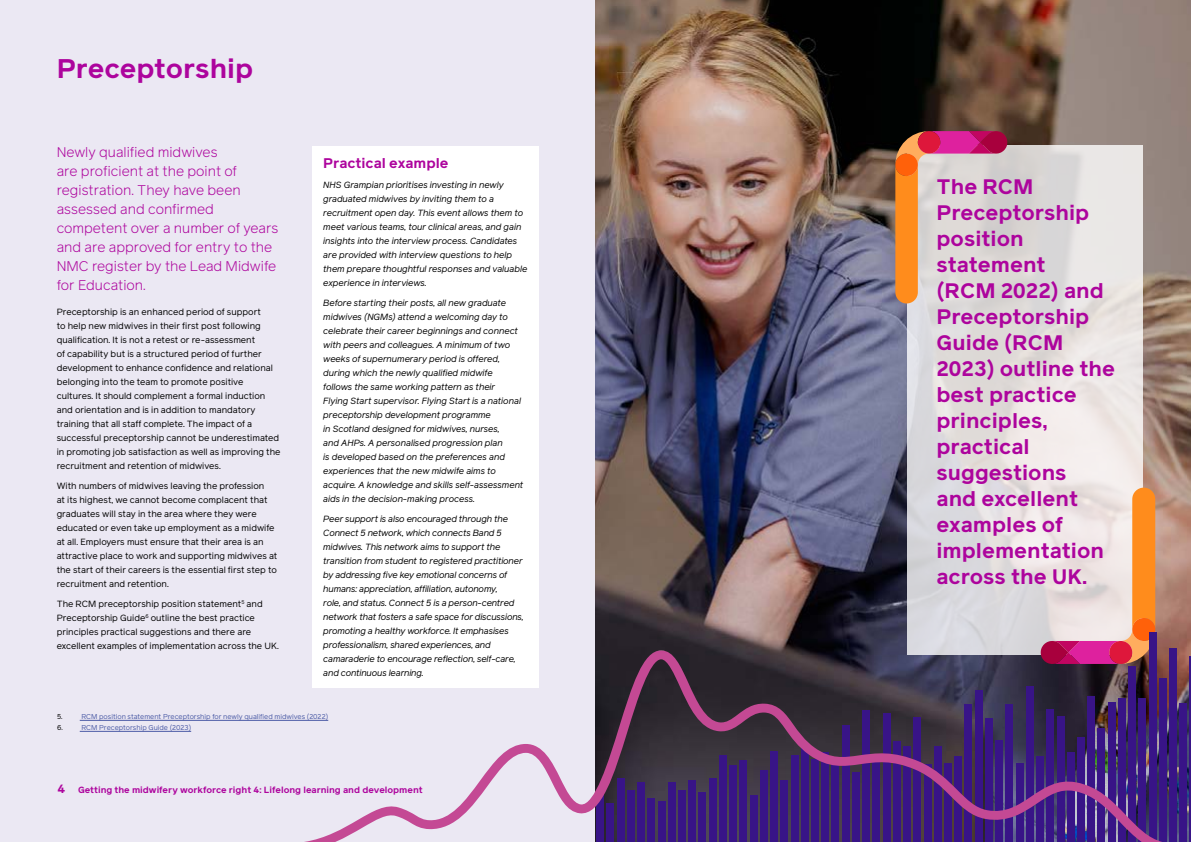
<style>
.page{position:relative;width:1191px;height:842px;background:#fff}
.page>*{position:absolute;margin:0;border:0;box-sizing:border-box;transform-origin:0 0}
.t1{font:700 27px "Reader Pro";color:#ad049d}
.t2{font:700 21px/26px "Reader Pro";color:#ad049d}
.t3{font:300 14px/19px "Reader Pro";color:#ad049d}
.t4{font:700 14px "Reader Pro";color:#ad049d}
.t5{font:italic 9px/14px "Reader Pro";color:#000}
.t6{font:9px/14px "Reader Pro";color:#000}
.t7{font:700 9px "Reader Pro";color:#ad049d}
.t8{font:7px "Reader Pro";color:#4a5aa5}
.t9{font:7px "Reader Pro";color:#000}
.s1{font-size:12px}
</style>
<div class="page">
<div style="left:0;top:0;width:595px;height:842px;background:#ebe8f3"></div>
<img style="left:595px;top:0;width:596px;height:842px">
<hr style="left:80px;top:720px;width:248px;height:1px;background:#4a5aa5">
<hr style="left:80px;top:731px;width:111px;height:1px;background:#4a5aa5">
<svg style="left:907px;top:145px;width:235px;height:505px;fill:#dfdcde"></svg>
<svg style="left:1040px;top:488px;width:115px;height:162px"></svg>
<div style="left:1132px;top:618px;width:23px;height:23px;background:#ff610a;border-radius:50%"></div>
<svg style="left:895px;top:131px;width:112px;height:172px"></svg>
<div style="left:895px;top:154px;width:22px;height:22px;background:#ff610a;border-radius:50%"></div>
<div style="left:312px;top:146px;width:227px;height:541px;background:#fff"></div>
<div style="left:1148px;top:633px;width:8px;height:209px;background:#381487"></div>
<div style="left:1158px;top:679px;width:8px;height:163px;background:#381487"></div>
<div style="left:1169px;top:648px;width:8px;height:194px;background:#381487"></div>
<div style="left:1179px;top:703px;width:8px;height:139px;background:#381487"></div>
<hr style="left:1189px;top:656px;width:2px;height:186px;background:#381487">
<img style="left:304px;top:650px;width:858px;height:192px">
<h1 class="t1" style="left:57px;top:49px;width:198px">Preceptorship</h1>
<h3 class="t3" style="left:57px;top:142px;width:223px">Newly qualified midwives<br>are proficient at the point of registration. They have been assessed and confirmed competent over a number of years and are approved for entry to the<br>NMC register by the Lead Midwife for Education.</h3>
<p class="t6" style="left:57px;top:305px;width:225px">Preceptorship is an enhanced period of support<br>to help new midwives in their first post following qualification. It is not a retest or re-assessment<br>of capability but is a structured period of further development to enhance confidence and relational belonging into the team to promote positive cultures. It should complement a formal induction and orientation and is in addition to mandatory training that all staff complete. The impact of a successful preceptorship cannot be underestimated in promoting job satisfaction as well as improving the recruitment and retention of midwives.</p>
<p class="t6" style="left:57px;top:479px;width:222px">With numbers of midwives leaving the profession<br>at its highest, we cannot become complacent that graduates will stay in the area where they were educated or even take up employment as a midwife at all. Employers must ensure that their area is an attractive place to work and supporting midwives at the start of their careers is the essential first step to recruitment and retention.</p>
<p class="t6" style="left:57px;top:596px;width:224px">The RCM preceptorship position statement<sup>5</sup> and Preceptorship Guide<sup>6</sup> outline the best practice principles practical suggestions and there are excellent examples of implementation across the UK.</p>
<h3 class="t4" style="left:323px;top:154px;width:127px">Practical example</h3>
<p class="t5" style="left:323px;top:178px;width:206px">NHS Grampian prioritises investing in newly graduated midwives by inviting them to a recruitment open day. This event allows them to meet various teams, tour clinical areas, and gain insights into the interview process. Candidates are provided with interview questions to help them prepare thoughtful responses and valuable experience in interviews.</p>
<p class="t5" style="left:323px;top:296px;width:201px">Before starting their posts, all new graduate midwives (NGMs) attend a welcoming day to celebrate their career beginnings and connect with peers and colleagues. A minimum of two weeks of supernumerary period is offered, during which the newly qualified midwife follows the same working pattern as their<br>Flying Start supervisor. Flying Start is a national preceptorship development programme<br>in Scotland designed for midwives, nurses,<br>and AHPs. A personalised progression plan<br>is developed based on the preferences and experiences that the new midwife aims to acquire. A knowledge and skills self-assessment aids in the decision-making process.</p>
<p class="t5" style="left:323px;top:511px;width:202px">Peer support is also encouraged through the Connect 5 network, which connects Band 5 midwives. This network aims to support the transition from student to registered practitioner by addressing five key emotional concerns of humans: appreciation, affiliation, autonomy,<br>role, and status. Connect 5 is a person-centred network that fosters a safe space for discussions, promoting a healthy workforce. It emphasises professionalism, shared experiences, and camaraderie to encourage reflection, self-care, and continuous learning.</p>
<p class="t9" style="left:57px;top:712px;width:7px">5.</p>
<p class="t8" style="left:81px;top:712px;width:248px">RCM position statement Preceptorship for newly qualified midwives (2022)</p>
<p class="t9" style="left:57px;top:723px;width:7px">6.</p>
<p class="t8" style="left:81px;top:723px;width:111px">RCM Preceptorship Guide (2023)</p>
<p class="t7" style="left:57px;top:783px;width:367px"><span class="s1">4</span> Getting the midwifery workforce right 4: Lifelong learning and development</p>
<h2 class="t2" style="left:936px;top:173px;width:180px">The RCM<br>Preceptorship position statement<br>(RCM 2022) and<br>Preceptorship<br>Guide (RCM<br>2023) outline the best practice principles, practical suggestions<br>and excellent examples of implementation across the UK.</h2>
</div>
